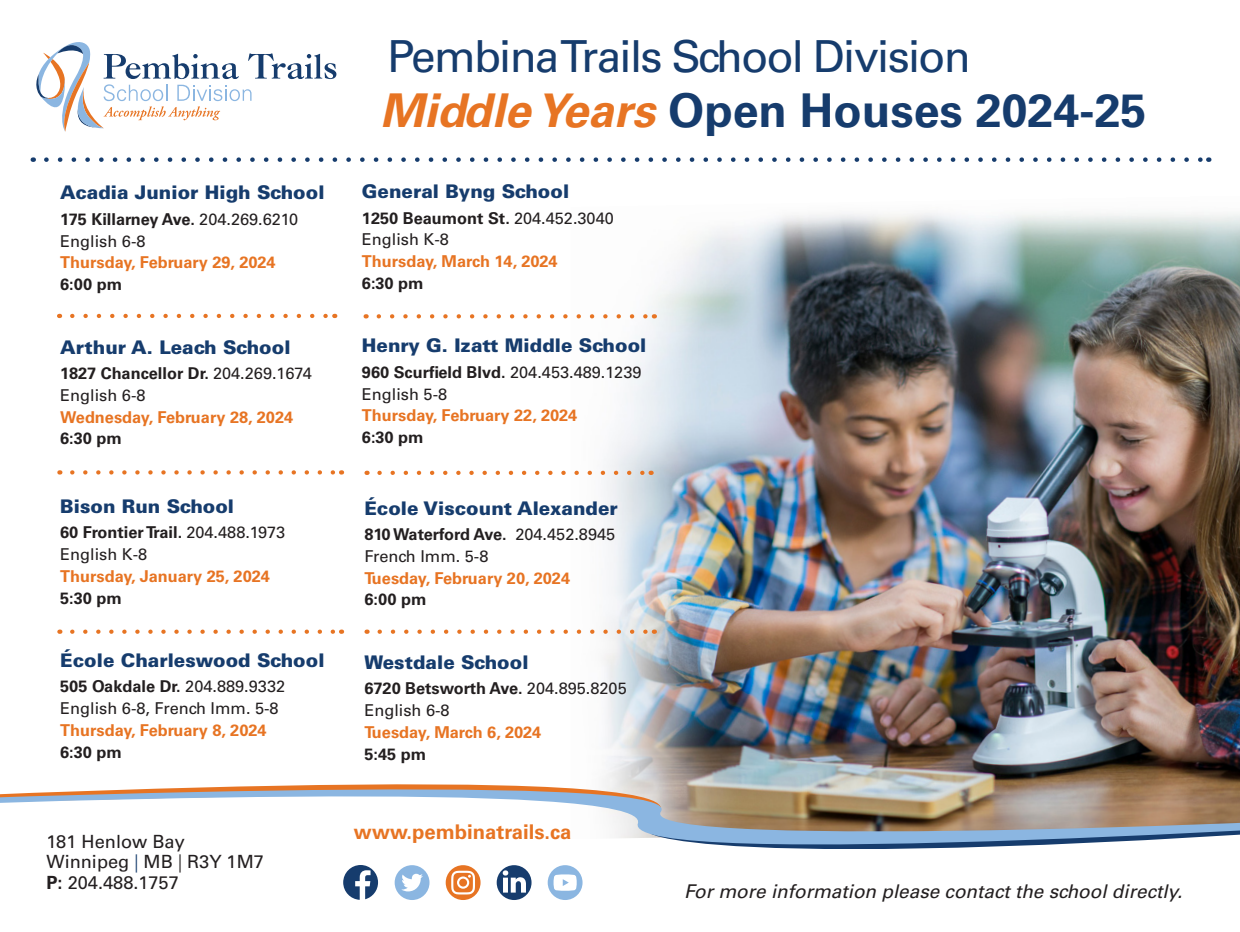
<style>
.page{position:relative;width:1240px;height:932px;background:#fff}
.page>*{position:absolute;margin:0;border:0;box-sizing:border-box;transform-origin:0 0}
.t1{font:700 46.57px "Univers LT Std";color:#163c6d}
.t2{font:44.1px "Univers LT Std";letter-spacing:-.04em;color:#163c6d}
.t3{font:700 20.25px "Univers LT Std";color:#e77423}
.t4{font:italic 18.9px "Univers LT Std";color:#231f20}
.t5{font:900 18.68px "Univers LT Std";color:#163c6d}
.t6{font:18.22px "Univers LT Std";color:#231f20}
.t7{font:16.43px/21.8px "Univers LT Std";color:#231f20}
.t8{font:700 16.43px/21.8px "Univers LT Std";color:#e77423}
.s1{font-weight:700}
.s2{color:#231f20}
.s3{font-weight:300;color:#163c6d}
.s4{font-weight:300}
.s5{font-style:italic;color:#e77423}
</style>
<div class="page">
<img style="left:577px;top:213px;width:662px;height:555px">
<svg style="left:36px;top:42px;width:300px;height:90px"></svg>
<svg style="left:46px;top:157px;width:1155px;height:5px"></svg>
<svg style="left:0;top:768px;width:1239px;height:132px"></svg>
<svg style="left:72px;top:314px;width:256px;height:4px"></svg>
<svg style="left:72px;top:470px;width:262px;height:4px"></svg>
<svg style="left:72px;top:629px;width:262px;height:4px"></svg>
<svg style="left:379px;top:314px;width:268px;height:4px"></svg>
<svg style="left:379px;top:470px;width:265px;height:5px"></svg>
<svg style="left:379px;top:629px;width:268px;height:4px"></svg>
<h2 class="t5" style="left:60px;top:181px;width:266px">Acadia Junior High School</h2>
<p class="t7" style="left:60px;top:208px;width:239px"><span class="s1">175 Killarney Ave.</span> 204.269.6210<br>English 6-8</p>
<p class="t8" style="left:60px;top:252px;width:217px">Thursday, February 29, 2024<br><span class="s2">6:00 pm</span></p>
<h2 class="t5" style="left:60px;top:335px;width:232px">Arthur A. Leach School</h2>
<p class="t7" style="left:60px;top:362px;width:253px"><span class="s1">1827 Chancellor Dr.</span> 204.269.1674<br>English 6-8</p>
<p class="t8" style="left:60px;top:406px;width:234px">Wednesday, February 28, 2024<br><span class="s2">6:30 pm</span></p>
<h2 class="t5" style="left:60px;top:494px;width:175px">Bison Run School</h2>
<p class="t7" style="left:60px;top:521px;width:226px"><span class="s1">60 Frontier Trail.</span> 204.488.1973<br>English K-8</p>
<p class="t8" style="left:60px;top:565px;width:211px">Thursday, January 25, 2024<br><span class="s2">5:30 pm</span></p>
<h2 class="t5" style="left:60px;top:648px;width:266px">École Charleswood School</h2>
<p class="t7" style="left:60px;top:675px;width:226px"><span class="s1">505 Oakdale Dr.</span> 204.889.9332<br>English 6-8, French Imm. 5-8</p>
<p class="t8" style="left:60px;top:719px;width:208px">Thursday, February 8, 2024<br><span class="s2">6:30 pm</span></p>
<p class="t6" style="left:46px;top:830px;width:140px">181 Henlow Bay</p>
<p class="t6" style="left:46px;top:850px;width:219px">Winnipeg <span class="s3">|</span> MB <span class="s4">|</span> R3Y 1M7</p>
<p class="t6" style="left:46px;top:871px;width:134px"><span class="s1">P:</span> 204.488.1757</p>
<h1 class="t2" style="left:387px;top:29px;width:584px">Pembina Trails School Division</h1>
<h1 class="t1" style="left:380px;top:83px;width:767px"><span class="s5">Middle Years</span> Open Houses 2024-25</h1>
<h2 class="t5" style="left:362px;top:180px;width:209px">General Byng School</h2>
<p class="t7" style="left:362px;top:207px;width:253px"><span class="s1">1250 Beaumont St.</span> 204.452.3040<br>English K-8</p>
<p class="t8" style="left:362px;top:250px;width:197px">Thursday, March 14, 2024<br><span class="s2">6:30 pm</span></p>
<h2 class="t5" style="left:362px;top:334px;width:286px">Henry G. Izatt Middle School</h2>
<p class="t7" style="left:362px;top:361px;width:281px"><span class="s1">960 Scurfield Blvd.</span> 204.453.489.1239<br>English 5-8</p>
<p class="t8" style="left:362px;top:404px;width:217px">Thursday, February 22, 2024<br><span class="s2">6:30 pm</span></p>
<h2 class="t5" style="left:364px;top:496px;width:255px">École Viscount Alexander</h2>
<p class="t7" style="left:364px;top:523px;width:252px"><span class="s1">810 Waterford Ave.</span> 204.452.8945<br>French Imm. 5-8</p>
<p class="t8" style="left:364px;top:567px;width:207px">Tuesday, February 20, 2024<br><span class="s2">6:00 pm</span></p>
<h2 class="t5" style="left:364px;top:650px;width:166px">Westdale School</h2>
<p class="t7" style="left:364px;top:677px;width:264px"><span class="s1">6720 Betsworth Ave.</span> 204.895.8205<br>English 6-8</p>
<p class="t8" style="left:364px;top:721px;width:178px">Tuesday, March 6, 2024<br><span class="s2">5:45 pm</span></p>
<p class="t3" style="left:354px;top:819px;width:219px">www.pembinatrails.ca</p>
<p class="t4" style="left:684px;top:879px;width:500px">For more information please contact the school directly.</p>
</div>
